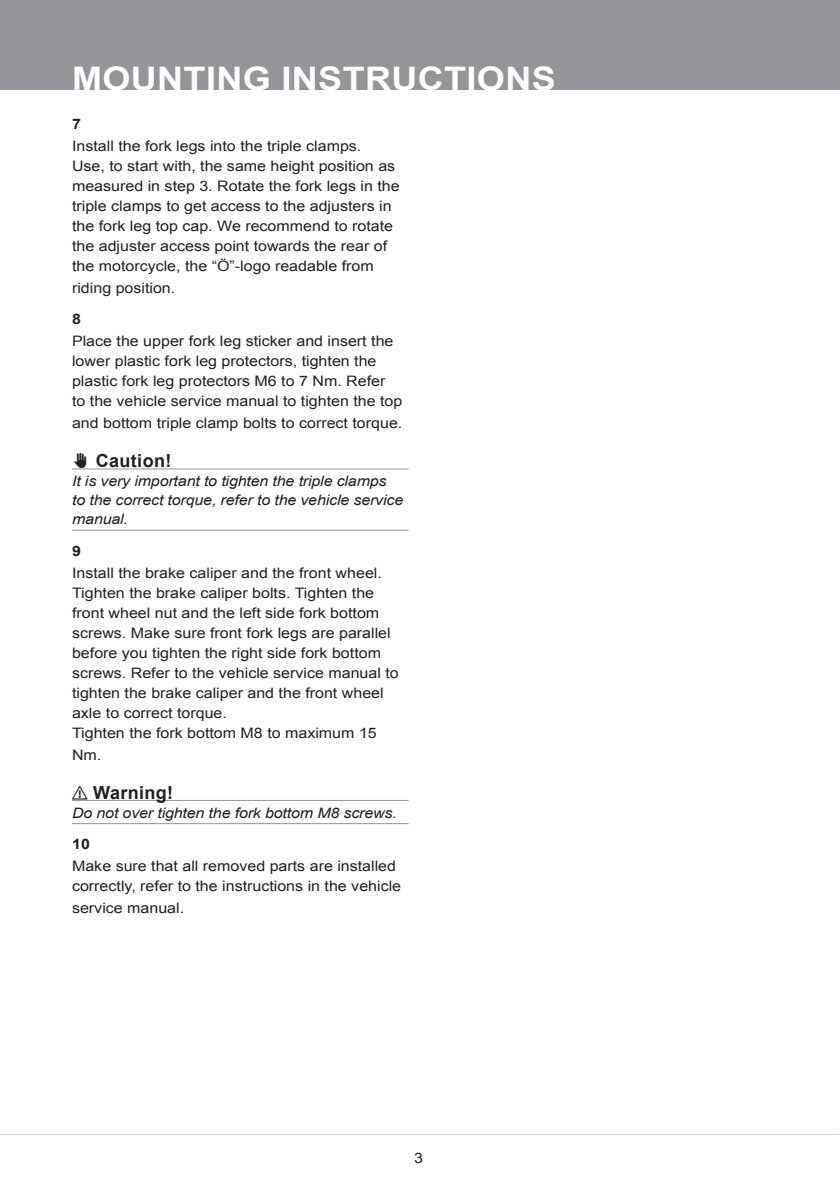
<style>
.page{position:relative;width:840px;height:1191px;background:#fff}
.page>*{position:absolute;margin:0;border:0;box-sizing:border-box;transform-origin:0 0}
.t1{font:700 32.4px "Arial";letter-spacing:.01em;color:#fff;scale:1.11 1}
.t2{font:700 18px "Arial";letter-spacing:.02em;color:#231f20}
._6_Body_type{font:14.4px/20px "Arial";color:#231f20;scale:1.11 1}
._9_Body_Type_Italic_with_line_above_below{font:italic 14.4px/19px "Arial";letter-spacing:-.01em;color:#231f20;scale:1.11 1}
._7_Body_type_StepNo_Small_Header{font:700 14.4px "Arial";color:#231f20;scale:1.11 1}
</style>
<div class="page">
<div style="left:0;top:0;width:839px;height:90px;background:#939598"></div>
<hr style="left:0;top:1134px;width:838px;height:1px;background:#d1d2d4">
<hr style="left:72px;top:468px;width:336px;height:1px;background:#939598">
<hr style="left:72px;top:530px;width:336px;height:1px;background:#939598">
<hr style="left:72px;top:800px;width:336px;height:1px;background:#939598">
<hr style="left:72px;top:823px;width:336px;height:1px;background:#939598">
<h1 class="t1" style="left:72px;top:57px;width:437px">MOUNTING INSTRUCTIONS</h1>
<p class="_7_Body_type_StepNo_Small_Header" style="left:72px;top:114px;width:10px">7</p>
<p class="_6_Body_type" style="left:72px;top:136px;width:296px">Install the fork legs into the triple clamps.<br>Use, to start with, the same height position as measured in step 3. Rotate the fork legs in the triple clamps to get access to the adjusters in the fork leg top cap. We recommend to rotate the adjuster access point towards the rear of the motorcycle, the “Ö”-logo readable from</p>
<p class="_6_Body_type" style="left:72px;top:278px;width:94px">riding position.</p>
<p class="_7_Body_type_StepNo_Small_Header" style="left:72px;top:309px;width:10px">8</p>
<p class="_6_Body_type" style="left:72px;top:331px;width:299px">Place the upper fork leg sticker and insert the lower plastic fork leg protectors, tighten the plastic fork leg protectors M6 to 7 Nm. Refer<br>to the vehicle service manual to tighten the top</p>
<p class="_6_Body_type" style="left:72px;top:413px;width:299px">and bottom triple clamp bolts to correct torque.</p>
<p class="t2" style="left:72px;top:449px;width:101px">✋ Caution!</p>
<p class="_9_Body_Type_Italic_with_line_above_below" style="left:72px;top:472px;width:300px">It is very important to tighten the triple clamps to the correct torque, refer to the vehicle service manual.</p>
<p class="_7_Body_type_StepNo_Small_Header" style="left:72px;top:541px;width:10px">9</p>
<p class="_6_Body_type" style="left:72px;top:562px;width:295px">Install the brake caliper and the front wheel.<br>Tighten the brake caliper bolts. Tighten the front wheel nut and the left side fork bottom screws. Make sure front fork legs are parallel before you tighten the right side fork bottom screws. Refer to the vehicle service manual to tighten the brake caliper and the front wheel axle to correct torque.</p>
<p class="_6_Body_type" style="left:72px;top:721px;width:276px;line-height:22px">Tighten the fork bottom M8 to maximum 15<br>Nm.</p>
<p class="t2" style="left:72px;top:780px;width:103px">⚠ Warning!</p>
<p class="_9_Body_Type_Italic_with_line_above_below" style="left:72px;top:803px;width:294px">Do not over tighten the fork bottom M8 screws.</p>
<p class="_7_Body_type_StepNo_Small_Header" style="left:72px;top:834px;width:18px">10</p>
<p class="_6_Body_type" style="left:72px;top:856px;width:298px">Make sure that all removed parts are installed correctly, refer to the instructions in the vehicle</p>
<p class="_6_Body_type" style="left:72px;top:898px;width:102px">service manual.</p>
<p class="_6_Body_type" style="left:414px;top:1148px;width:10px">3</p>
</div>
